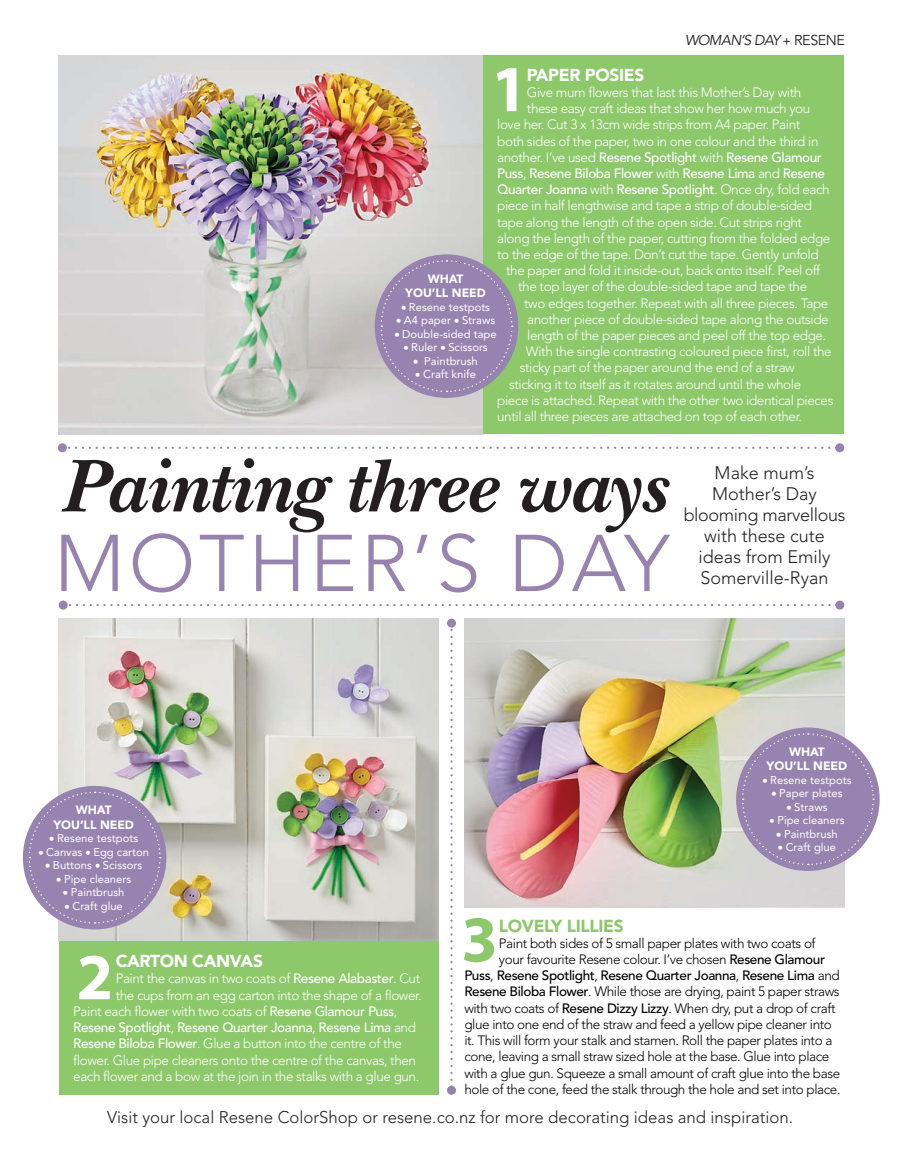
<style>
.page{position:relative;width:903px;height:1176px;background:#fff}
.page>*{position:absolute;margin:0;border:0;box-sizing:border-box;transform-origin:0 0}
.t1{font:300 79.5px "Avenir LT Std";letter-spacing:.05em;color:#9683af}
.t2{font:italic 700 78px "New Baskerville Std";letter-spacing:-.005em;color:#231f20}
.t3{font:700 66px "Myriad Pro";color:#fff}
.t4{font:700 66px "Myriad Pro";color:#8dc86b}
.t5{font:300 18px/21px "Avenir LT Std";color:#231f20;text-align:center}
.t6{font:900 17.25px "Avenir LT Std";letter-spacing:-.02em;color:#fff}
.t7{font:900 17.25px "Avenir LT Std";letter-spacing:-.02em;color:#8dc86b}
.t8{font:300 16.8px "Avenir LT Std";color:#231f20}
.t9{font:italic 14.25px "Avenir LT Std";letter-spacing:-.05em;color:#231f20}
.t10{font:300 13.5px "Avenir LT Std";letter-spacing:-.03em;color:#fff}
.t11{font:300 13.5px "Avenir LT Std";letter-spacing:-.03em;color:#000}
.t12{font:500 13.5px "Avenir LT Std";letter-spacing:-.03em;color:#fff}
.t13{font:500 13.5px "Avenir LT Std";letter-spacing:-.03em;color:#000}
.t14{font:900 12px/14.4px "Avenir LT Std";color:#fff;text-align:center}
.t15{font:11.25px "Avenir LT Std";color:#fff}
.s1{font-weight:500;font-style:normal;font-size:12px}
.s2{font-style:normal}
.s3{font-weight:300}
.s4{font-weight:500}
</style>
<div class="page">
<img style="left:59px;top:55px;width:424px;height:379px">
<svg style="left:70px;top:604px;width:761px;height:2px"></svg>
<div style="left:59px;top:600px;width:9px;height:9px;background:#9683af;border-radius:50%"></div>
<svg style="left:834px;top:600px;width:9px;height:9px"></svg>
<svg style="left:69px;top:446px;width:762px;height:3px"></svg>
<div style="left:58px;top:443px;width:9px;height:9px;background:#9683af;border-radius:50%"></div>
<svg style="left:834px;top:443px;width:9px;height:9px"></svg>
<svg style="left:450px;top:627px;width:2px;height:454px"></svg>
<div style="left:447px;top:618px;width:9px;height:9px;background:#9683af;border-radius:50%"></div>
<div style="left:447px;top:1085px;width:9px;height:9px;background:#9683af;border-radius:50%"></div>
<div style="left:483px;top:55px;width:361px;height:379px;background:#8dc86b"></div>
<div style="left:59px;top:940px;width:379px;height:154px;background:#8dc86b"></div>
<img style="left:464px;top:618px;width:379px;height:289px">
<img style="left:59px;top:618px;width:379px;height:322px">
<div style="left:23px;top:785px;width:143px;height:144px;background:#9683af;border-radius:50%"></div>
<svg style="left:28px;top:790px;width:133px;height:134px"></svg>
<div style="left:735px;top:727px;width:144px;height:143px;background:#9683af;border-radius:50%"></div>
<svg style="left:740px;top:732px;width:134px;height:133px"></svg>
<div style="left:374px;top:254px;width:144px;height:144px;background:#9683af;border-radius:50%"></div>
<svg style="left:379px;top:259px;width:134px;height:134px"></svg>
<p class="t9" style="left:684px;top:32px;width:161px">WOMAN’S DAY <span class="s1">+</span> <span class="s2">RESENE</span></p>
<p class="t6" style="left:526px;top:64px;width:119px">PAPER POSIES</p>
<p class="t10" style="left:526px;top:84px;width:276px">Give mum flowers that last this Mother’s Day with</p>
<p class="t10" style="left:526px;top:100px;width:285px">these easy craft ideas that show her how much you</p>
<p class="t10" style="left:497px;top:117px;width:304px">love her. Cut 3 x 13cm wide strips from A4 paper. Paint</p>
<p class="t10" style="left:497px;top:133px;width:323px">both sides of the paper, two in one colour and the third in</p>
<p class="t12" style="left:497px;top:149px;width:326px"><span class="s3">another. I’ve used</span> Resene Spotlight <span class="s3">with</span> Resene Glamour</p>
<p class="t12" style="left:497px;top:165px;width:329px">Puss<span class="s3">,</span> Resene Biloba Flower <span class="s3">with</span> Resene Lima <span class="s3">and</span> Resene</p>
<p class="t12" style="left:497px;top:182px;width:334px">Quarter Joanna <span class="s3">with</span> Resene Spotlight<span class="s3">. Once dry, fold each</span></p>
<p class="t10" style="left:497px;top:198px;width:316px">piece in half lengthwise and tape a strip of double-sided</p>
<p class="t10" style="left:497px;top:214px;width:306px">tape along the length of the open side. Cut strips right</p>
<p class="t10" style="left:497px;top:230px;width:334px">along the length of the paper, cutting from the folded edge</p>
<p class="t10" style="left:497px;top:246px;width:323px">to the edge of the tape. Don’t cut the tape. Gently unfold</p>
<p class="t10" style="left:506px;top:262px;width:315px">the paper and fold it inside-out, back onto itself. Peel off</p>
<p class="t10" style="left:518px;top:279px;width:290px">the top layer of the double-sided tape and tape the</p>
<p class="t10" style="left:524px;top:295px;width:305px">two edges together. Repeat with all three pieces. Tape</p>
<p class="t10" style="left:527px;top:311px;width:303px">another piece of double-sided tape along the outside</p>
<p class="t10" style="left:527px;top:327px;width:300px">length of the paper pieces and peel off the top edge.</p>
<p class="t10" style="left:525px;top:343px;width:307px">With the single contrasting coloured piece first, roll the</p>
<p class="t10" style="left:519px;top:360px;width:276px">sticky part of the paper around the end of a straw</p>
<p class="t10" style="left:509px;top:376px;width:293px">sticking it to itself as it rotates around until the whole</p>
<p class="t10" style="left:497px;top:392px;width:337px">piece is attached. Repeat with the other two identical pieces</p>
<p class="t10" style="left:497px;top:408px;width:306px">until all three pieces are attached on top of each other.</p>
<h3 class="t3" style="left:491px;top:46px;width:38px">1</h3>
<p class="t14" style="left:405px;top:271px;width:82px">WHAT<br>YOU’LL NEED</p>
<p class="t15" style="left:401px;top:300px;width:90px">• Resene testpots</p>
<p class="t15" style="left:396px;top:314px;width:101px">• A4 paper • Straws</p>
<p class="t15" style="left:394px;top:327px;width:104px">• Double-sided tape</p>
<p class="t15" style="left:403px;top:341px;width:86px">• Ruler • Scissors</p>
<p class="t15" style="left:413px;top:354px;width:66px">• Paintbrush</p>
<p class="t15" style="left:415px;top:368px;width:62px">• Craft knife</p>
<h2 class="t2" style="left:60px;top:441px;width:607px">Painting three ways</h2>
<h1 class="t1" style="left:54px;top:517px;width:616px">MOTHER’S DAY</h1>
<h3 class="t5" style="left:683px;top:462px;width:163px">Make mum’s<br>Mother’s Day blooming marvellous with these cute ideas from Emily<br>Somerville-Ryan</h3>
<p class="t14" style="left:53px;top:802px;width:82px">WHAT<br>YOU’LL NEED</p>
<p class="t15" style="left:49px;top:831px;width:90px">• Resene testpots</p>
<p class="t15" style="left:38px;top:845px;width:112px">• Canvas • Egg carton</p>
<p class="t15" style="left:45px;top:858px;width:99px">• Buttons • Scissors</p>
<p class="t15" style="left:56px;top:872px;width:76px">• Pipe cleaners</p>
<p class="t15" style="left:63px;top:885px;width:63px">• Paintbrush</p>
<p class="t15" style="left:64px;top:899px;width:60px">• Craft glue</p>
<p class="t14" style="left:766px;top:744px;width:82px">WHAT<br>YOU’LL NEED</p>
<p class="t15" style="left:762px;top:773px;width:90px">• Resene testpots</p>
<p class="t15" style="left:771px;top:786px;width:72px">• Paper plates</p>
<p class="t15" style="left:786px;top:800px;width:42px">• Straws</p>
<p class="t15" style="left:769px;top:813px;width:76px">• Pipe cleaners</p>
<p class="t15" style="left:775px;top:827px;width:63px">• Paintbrush</p>
<p class="t15" style="left:777px;top:840px;width:60px">• Craft glue</p>
<p class="t6" style="left:116px;top:950px;width:149px">CARTON CANVAS</p>
<h3 class="t3" style="left:76px;top:933px;width:38px">2</h3>
<p class="t10" style="left:116px;top:970px;width:306px">Paint the canvas in two coats of <span class="s4">Resene Alabaster</span>. Cut</p>
<p class="t10" style="left:116px;top:986px;width:307px">the cups from an egg carton into the shape of a flower.</p>
<p class="t10" style="left:73px;top:1003px;width:325px">Paint each flower with two coats of <span class="s4">Resene Glamour Puss</span>,</p>
<p class="t12" style="left:73px;top:1019px;width:344px">Resene Spotlight<span class="s3">,</span> Resene Quarter Joanna<span class="s3">,</span> Resene Lima <span class="s3">and</span></p>
<p class="t10" style="left:73px;top:1035px;width:330px"><span class="s4">Resene Biloba Flower</span>. Glue a button into the centre of the</p>
<p class="t10" style="left:73px;top:1051px;width:344px">flower. Glue pipe cleaners onto the centre of the canvas, then</p>
<p class="t10" style="left:73px;top:1067px;width:347px">each flower and a bow at the join in the stalks with a glue gun.</p>
<h3 class="t4" style="left:461px;top:896px;width:38px">3</h3>
<p class="t7" style="left:498px;top:915px;width:126px">LOVELY LILLIES</p>
<p class="t11" style="left:498px;top:935px;width:318px">Paint both sides of 5 small paper plates with two coats of</p>
<p class="t11" style="left:498px;top:951px;width:327px">your favourite Resene colour. I’ve chosen <span class="s4">Resene Glamour</span></p>
<p class="t13" style="left:464px;top:967px;width:376px">Puss<span class="s3">,</span> Resene Spotlight<span class="s3">,</span> Resene Quarter Joanna<span class="s3">,</span> Resene Lima <span class="s3">and</span></p>
<p class="t11" style="left:464px;top:983px;width:376px"><span class="s4">Resene Biloba Flower</span>. While those are drying, paint 5 paper straws</p>
<p class="t11" style="left:464px;top:999px;width:372px">with two coats of <span class="s4">Resene Dizzy Lizzy</span>. When dry, put a drop of craft</p>
<p class="t11" style="left:464px;top:1016px;width:369px">glue into one end of the straw and feed a yellow pipe cleaner into</p>
<p class="t11" style="left:464px;top:1032px;width:369px">it. This will form your stalk and stamen. Roll the paper plates into a</p>
<p class="t11" style="left:464px;top:1048px;width:366px">cone, leaving a small straw sized hole at the base. Glue into place</p>
<p class="t11" style="left:464px;top:1064px;width:377px">with a glue gun. Squeeze a small amount of craft glue into the base</p>
<p class="t11" style="left:464px;top:1080px;width:377px">hole of the cone, feed the stalk through the hole and set into place.</p>
<p class="t8" style="left:107px;top:1106px;width:687px">Visit your local Resene ColorShop or resene.co.nz for more decorating ideas and inspiration.</p>
</div>
